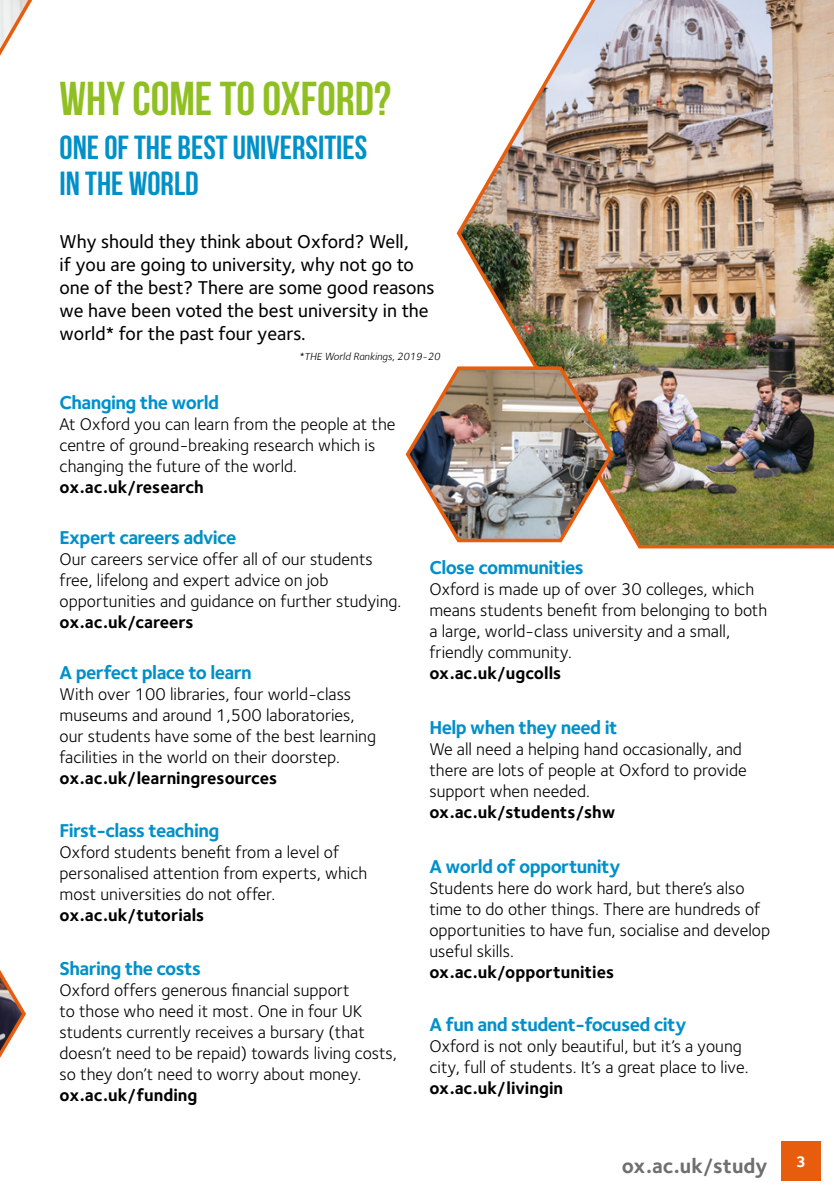
<style>
.page{position:relative;width:834px;height:1191px;background:#fff}
.page>*{position:absolute;margin:0;border:0;box-sizing:border-box;transform-origin:0 0}
.t1{font:700 47.25px "Bebas Neue";color:#90bf21}
.t2{font:700 33.25px/36.8px "Bebas Neue";color:#0090c9}
.t3{font:700 21px "Foundry Sterling";color:#706f6f}
.t4{font:500 19.25px/23.1px "Foundry Sterling";color:#000}
.t5{font:700 19.25px "Foundry Sterling";letter-spacing:-.03em;color:#0090c9}
.t6{font:17.5px/21px "Foundry Sterling";color:#000}
.t7{font:700 17.5px "Foundry Sterling";color:#000}
.t8{font:700 15.75px "Foundry Sterling";color:#fff}
.t9{font:italic 10.67px "Foundry Sterling";color:#000}
</style>
<div class="page">
<img style="left:456px;top:0;width:377px;height:549px">
<div style="left:780px;top:1141px;width:40px;height:40px;background:#e85d0d"></div>
<svg style="left:0;top:970px;width:26px;height:88px"></svg>
<img style="left:405px;top:363px;width:210px;height:181px">
<svg style="left:0;top:0;width:33px;height:56px"></svg>
<h1 class="t1" style="left:60px;top:73px;width:333px">WHY COME TO OXFORD?</h1>
<h2 class="t2" style="left:60px;top:128px;width:309px">ONE OF THE BEST UNIVERSITIES<br>IN THE WORLD</h2>
<p class="t4" style="left:60px;top:229px;width:376px">Why should they think about Oxford? Well,<br>if you are going to university, why not go to one of the best? There are some good reasons we have been voted the best university in the world* for the past four years.</p>
<p class="t9" style="left:299px;top:350px;width:142px">*THE World Rankings, 2019-20</p>
<p class="t5" style="left:60px;top:389px;width:161px">Changing the world</p>
<p class="t6" style="left:60px;top:413px;width:337px">At Oxford you can learn from the people at the centre of ground-breaking research which is changing the future of the world.</p>
<p class="t7" style="left:60px;top:475px;width:146px">ox.ac.uk/research</p>
<p class="t5" style="left:60px;top:524px;width:178px">Expert careers advice</p>
<p class="t6" style="left:60px;top:548px;width:343px">Our careers service offer all of our students free, lifelong and expert advice on job opportunities and guidance on further studying.</p>
<p class="t7" style="left:60px;top:610px;width:136px">ox.ac.uk/careers</p>
<p class="t5" style="left:60px;top:659px;width:193px">A perfect place to learn</p>
<p class="t6" style="left:60px;top:683px;width:318px">With over 100 libraries, four world-class museums and around 1,500 laboratories, our students have some of the best learning facilities in the world on their doorstep.</p>
<p class="t7" style="left:60px;top:765px;width:219px">ox.ac.uk/learningresources</p>
<p class="t5" style="left:60px;top:817px;width:161px">First-class teaching</p>
<p class="t6" style="left:60px;top:841px;width:309px">Oxford students benefit from a level of personalised attention from experts, which most universities do not offer.</p>
<p class="t7" style="left:60px;top:903px;width:146px">ox.ac.uk/tutorials</p>
<p class="t5" style="left:60px;top:955px;width:143px">Sharing the costs</p>
<p class="t6" style="left:60px;top:979px;width:339px">Oxford offers generous financial support<br>to those who need it most. One in four UK students currently receives a bursary (that doesn’t need to be repaid) towards living costs, so they don’t need to worry about money.</p>
<p class="t7" style="left:60px;top:1083px;width:139px">ox.ac.uk/funding</p>
<p class="t5" style="left:429px;top:554px;width:156px">Close communities</p>
<p class="t6" style="left:429px;top:578px;width:339px">Oxford is made up of over 30 colleges, which means students benefit from belonging to both a large, world-class university and a small, friendly community.</p>
<p class="t7" style="left:429px;top:661px;width:133px">ox.ac.uk/ugcolls</p>
<p class="t5" style="left:429px;top:714px;width:189px">Help when they need it</p>
<p class="t6" style="left:429px;top:738px;width:319px">We all need a helping hand occasionally, and there are lots of people at Oxford to provide support when needed.</p>
<p class="t7" style="left:429px;top:800px;width:187px">ox.ac.uk/students/shw</p>
<p class="t5" style="left:429px;top:853px;width:193px">A world of opportunity</p>
<p class="t6" style="left:429px;top:877px;width:342px">Students here do work hard, but there’s also time to do other things. There are hundreds of opportunities to have fun, socialise and develop useful skills.</p>
<p class="t7" style="left:429px;top:960px;width:186px">ox.ac.uk/opportunities</p>
<p class="t5" style="left:429px;top:1010px;width:258px">A fun and student-focused city</p>
<p class="t6" style="left:429px;top:1035px;width:320px">Oxford is not only beautiful, but it’s a young city, full of students. It’s a great place to live.</p>
<p class="t7" style="left:429px;top:1075px;width:135px">ox.ac.uk/livingin</p>
<p class="t3" style="left:621px;top:1151px;width:147px">ox.ac.uk/study</p>
<p class="t8" style="left:795px;top:1150px;width:12px">43</p>
</div>
